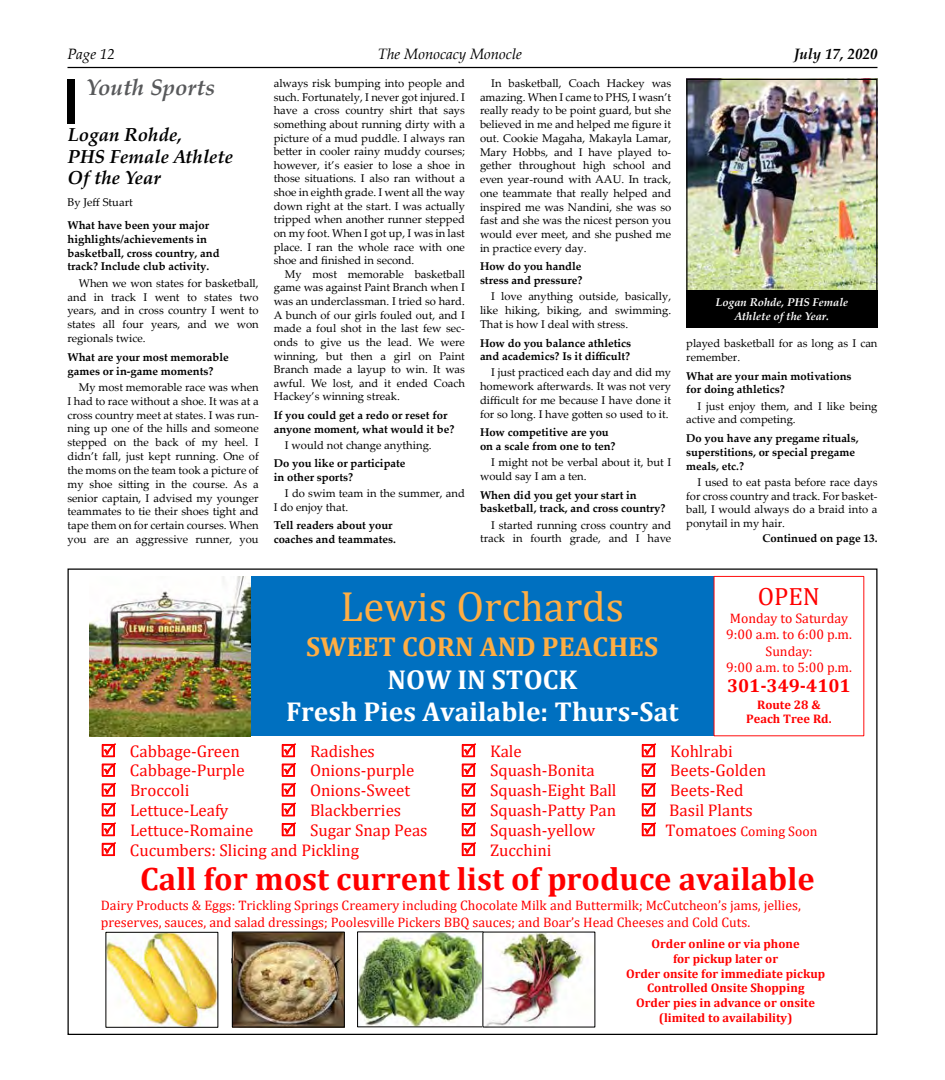
<style>
.page{position:relative;width:945px;height:1080px;background:#fff}
.page>*{position:absolute;margin:0;border:0;box-sizing:border-box;transform-origin:0 0}
.t1{font:42.5px "Cambria";color:#ffae43}
.t2{font:700 32.5px "Cambria";color:#f00}
.t3{font:700 27.5px/32.2px "Cambria";color:#fff;text-align:center}
.t4{font:700 27.5px "Cambria";color:#ffae43}
.t5{font:25px "Cambria";color:#f00}
.t6{font:italic 700 22.5px "Palatino Linotype";color:#58595b}
.t7{font:italic 700 18.75px/21.2px "Palatino Linotype";color:#000}
.t8{font:700 18.75px "Cambria";color:#f00}
.t9{font:17px "Cambria";color:#f00}
.t10{font:italic 15px "Palatino Linotype";color:#000}
.t11{font:italic 700 15px "Palatino Linotype";color:#000}
.t12{font:13.75px/16.1px "Cambria";color:#f00;text-align:center}
.t13{font:700 12.5px/14.6px "Cambria";color:#f00;text-align:center}
.t14{font:11.25px/13.8px "Palatino Linotype";color:#000;text-align:justify}
.t15{font:700 11.25px/13.8px "Palatino Linotype";color:#000}
.t16{font:italic 700 11.25px/13.8px "Palatino Linotype";color:#fff;text-align:center}
.s1{font-size:17px}
</style>
<div class="page">
<hr style="left:68px;top:67px;width:810px;height:1px;background:#000">
<div style="left:68px;top:79px;width:7px;height:45px;background:#000"></div>
<div style="left:251px;top:576px;width:463px;height:160px;background:#0070c0"></div>
<img style="left:90px;top:576px;width:161px;height:160px">
<img style="left:108px;top:934px;width:108px;height:92px">
<div style="left:106px;top:932px;width:112px;height:96px;border:1px solid #000"></div>
<img style="left:234px;top:934px;width:109px;height:91px">
<div style="left:232px;top:932px;width:113px;height:95px;border:1px solid #000"></div>
<img style="left:359px;top:934px;width:226px;height:91px">
<img style="left:688px;top:81px;width:188px;height:209px">
<div style="left:686px;top:79px;width:192px;height:220px;border:1px solid #000"></div>
<div style="left:686px;top:290px;width:192px;height:38px;background:#000"></div>
<h3 class="t10" style="left:68px;top:43px;width:49px">Page 12</h3>
<h3 class="t10" style="left:378px;top:43px;width:146px">The Monocacy Monocle</h3>
<h3 class="t11" style="left:794px;top:43px;width:85px">July 17, 2020</h3>
<h3 class="t6" style="left:86px;top:72px;width:130px">Youth Sports</h3>
<h3 class="t7" style="left:68px;top:124px;width:167px">Logan Rohde,<br>PHS Female Athlete<br>Of the Year</h3>
<p class="t14" style="left:68px;top:195px;width:67px">By Jeff Stuart</p>
<p class="t15" style="left:68px;top:218px;width:154px">What have been your major highlights/achievements in basketball, cross country, and track? Include club activity.</p>
<p class="t14" style="left:68px;top:276px;width:193px;text-indent:11px">When we won states for basketball, and in track I went to states two years, and in cross country I went to states all four years, and we won regionals twice.</p>
<p class="t15" style="left:68px;top:350px;width:163px">What are your most memorable games or in-game moments?</p>
<p class="t14" style="left:68px;top:380px;width:193px;text-indent:11px">My most memorable race was when I had to race without a shoe. It was at a cross country meet at states. I was run&shy;ning up one of the hills and someone stepped on the back of my heel. I didn’t fall, just kept running. One of the moms on the team took a picture of my shoe sitting in the course. As a senior captain, I advised my younger teammates to tie their shoes tight and tape them on for certain courses. When you are an aggressive runner, you</p>
<p class="t14" style="left:480px;top:76px;width:193px;text-indent:11px">In basketball, Coach Hackey was amazing. When I came to PHS, I wasn’t really ready to be point guard, but she believed in me and helped me figure it out. Cookie Magaha, Makayla Lamar, Mary Hobbs, and I have played to&shy;gether throughout high school and even year-round with AAU. In track, one teammate that really helped and inspired me was Nandini, she was so fast and she was the nicest person you would ever meet, and she pushed me in practice every day.</p>
<p class="t15" style="left:480px;top:259px;width:104px">How do you handle stress and pressure?</p>
<p class="t14" style="left:480px;top:289px;width:193px;text-indent:11px">I love anything outside, basically, like hiking, biking, and swimming.<br>That is how I deal with stress.</p>
<p class="t15" style="left:480px;top:335px;width:153px">How do you balance athletics and academics? Is it difficult?</p>
<p class="t14" style="left:480px;top:365px;width:193px;text-indent:11px">I just practiced each day and did my homework afterwards. It was not very difficult for me because I have done it for so long. I have gotten so used to it.</p>
<p class="t15" style="left:480px;top:425px;width:137px">How competitive are you on a scale from one to ten?</p>
<p class="t14" style="left:480px;top:455px;width:193px;text-indent:11px">I might not be verbal about it, but I would say I am a ten.</p>
<p class="t15" style="left:480px;top:488px;width:187px">When did you get your start in basketball, track, and cross country?</p>
<p class="t14" style="left:480px;top:518px;width:193px;text-align:right">I started running cross country and track in fourth grade, and I have</p>
<p class="t14" style="left:274px;top:76px;width:193px">always risk bumping into people and such. Fortunately, I never got injured. I have a cross country shirt that says something about running dirty with a picture of a mud puddle. I always ran better in cooler rainy muddy courses; however, it’s easier to lose a shoe in those situations. I also ran without a shoe in eighth grade. I went all the way down right at the start. I was actually tripped when another runner stepped on my foot. When I got up, I was in last place. I ran the whole race with one shoe and finished in second.</p>
<p class="t14" style="left:274px;top:267px;width:193px;text-indent:11px">My most memorable basketball game was against Paint Branch when I was an underclassman. I tried so hard.<br>A bunch of our girls fouled out, and I made a foul shot in the last few sec&shy;onds to give us the lead. We were winning, but then a girl on Paint Branch made a layup to win. It was awful. We lost, and it ended Coach Hackey’s winning streak.</p>
<p class="t15" style="left:274px;top:408px;width:182px">If you could get a redo or reset for anyone moment, what would it be?</p>
<p class="t14" style="left:285px;top:438px;width:148px">I would not change anything.</p>
<p class="t15" style="left:274px;top:456px;width:133px">Do you like or participate in other sports?</p>
<p class="t14" style="left:274px;top:486px;width:193px;text-indent:11px">I do swim team in the summer, and<br>I do enjoy that.</p>
<p class="t15" style="left:274px;top:518px;width:124px">Tell readers about your coaches and teammates.</p>
<p class="t16" style="left:716px;top:295px;width:134px">Logan Rohde, PHS Female<br>Athlete of the Year.</p>
<p class="t14" style="left:686px;top:336px;width:193px">played basketball for as long as I can remember.</p>
<p class="t15" style="left:686px;top:369px;width:167px">What are your main motivations for doing athletics?</p>
<p class="t14" style="left:686px;top:399px;width:193px;text-indent:11px">I just enjoy them, and I like being active and competing.</p>
<p class="t15" style="left:686px;top:431px;width:174px">Do you have any pregame rituals, superstitions, or special pregame meals, etc.?</p>
<p class="t14" style="left:686px;top:475px;width:193px;text-indent:11px">I used to eat pasta before race days for cross country and track. For basket&shy;ball, I would always do a braid into a ponytail in my hair.</p>
<p class="t15" style="left:763px;top:531px;width:116px">Continued on page 13.</p>
<h1 class="t1" style="left:341px;top:581px;width:285px">Lewis Orchards</h1>
<h3 class="t4" style="left:306px;top:628px;width:354px">SWEET CORN AND PEACHES</h3>
<h3 class="t3" style="left:286px;top:662px;width:394px">NOW IN STOCK<br>Fresh Pies Available: Thurs-Sat</h3>
<h3 class="t5" style="left:758px;top:581px;width:64px">OPEN</h3>
<p class="t12" style="left:726px;top:611px;width:127px">Monday to Saturday<br>9:00 a.m. to 6:00 p.m.<br>Sunday:<br>9:00 a.m. to 5:00 p.m.</p>
<h3 class="t8" style="left:727px;top:673px;width:125px">301-349-4101</h3>
<p class="t13" style="left:746px;top:696px;width:87px">Route 28 &amp;<br>Peach Tree Rd.</p>
<h3 class="t9" style="left:130px;top:741px;width:112px">Cabbage-Green</h3>
<h3 class="t9" style="left:310px;top:741px;width:66px">Radishes</h3>
<h3 class="t9" style="left:490px;top:741px;width:33px">Kale</h3>
<h3 class="t9" style="left:670px;top:741px;width:64px">Kohlrabi</h3>
<h3 class="t9" style="left:130px;top:761px;width:116px">Cabbage-Purple</h3>
<h3 class="t9" style="left:310px;top:761px;width:106px">Onions-purple</h3>
<h3 class="t9" style="left:490px;top:761px;width:106px">Squash-Bonita</h3>
<h3 class="t9" style="left:670px;top:761px;width:98px">Beets-Golden</h3>
<h3 class="t9" style="left:130px;top:780px;width:61px">Broccoli</h3>
<h3 class="t9" style="left:310px;top:780px;width:102px">Onions-Sweet</h3>
<h3 class="t9" style="left:490px;top:780px;width:128px">Squash-Eight Ball</h3>
<h3 class="t9" style="left:670px;top:780px;width:75px">Beets-Red</h3>
<h3 class="t9" style="left:130px;top:800px;width:100px">Lettuce-Leafy</h3>
<h3 class="t9" style="left:310px;top:800px;width:92px">Blackberries</h3>
<h3 class="t9" style="left:490px;top:800px;width:128px">Squash-Patty Pan</h3>
<h3 class="t9" style="left:669px;top:800px;width:85px">Basil Plants</h3>
<h3 class="t9" style="left:130px;top:820px;width:125px">Lettuce-Romaine</h3>
<h3 class="t9" style="left:310px;top:820px;width:119px">Sugar Snap Peas</h3>
<h3 class="t9" style="left:490px;top:820px;width:107px">Squash-yellow</h3>
<p class="t12" style="left:666px;top:823px;width:153px"><span class="s1">Tomatoes</span> Coming Soon</p>
<h3 class="t9" style="left:130px;top:840px;width:231px">Cucumbers: Slicing and Pickling</h3>
<h3 class="t9" style="left:490px;top:840px;width:63px">Zucchini</h3>
<h2 class="t2" style="left:140px;top:856px;width:676px">Call for most current list of produce available</h2>
<p class="t12" style="left:101px;top:898px;width:702px;text-align:left">Dairy Products &amp; Eggs: Trickling Springs Creamery including Chocolate Milk and Buttermilk; McCutcheon’s jams, jellies, preserves, sauces, and salad dressings; Poolesville Pickers BBQ sauces; and Boar’s Head Cheeses and Cold Cuts.</p>
<p class="t13" style="left:626px;top:936px;width:201px">Order online or via phone<br>for pickup later or<br>Order onsite for immediate pickup<br>Controlled Onsite Shopping<br>Order pies in advance or onsite (limited to availability)</p>
</div>
